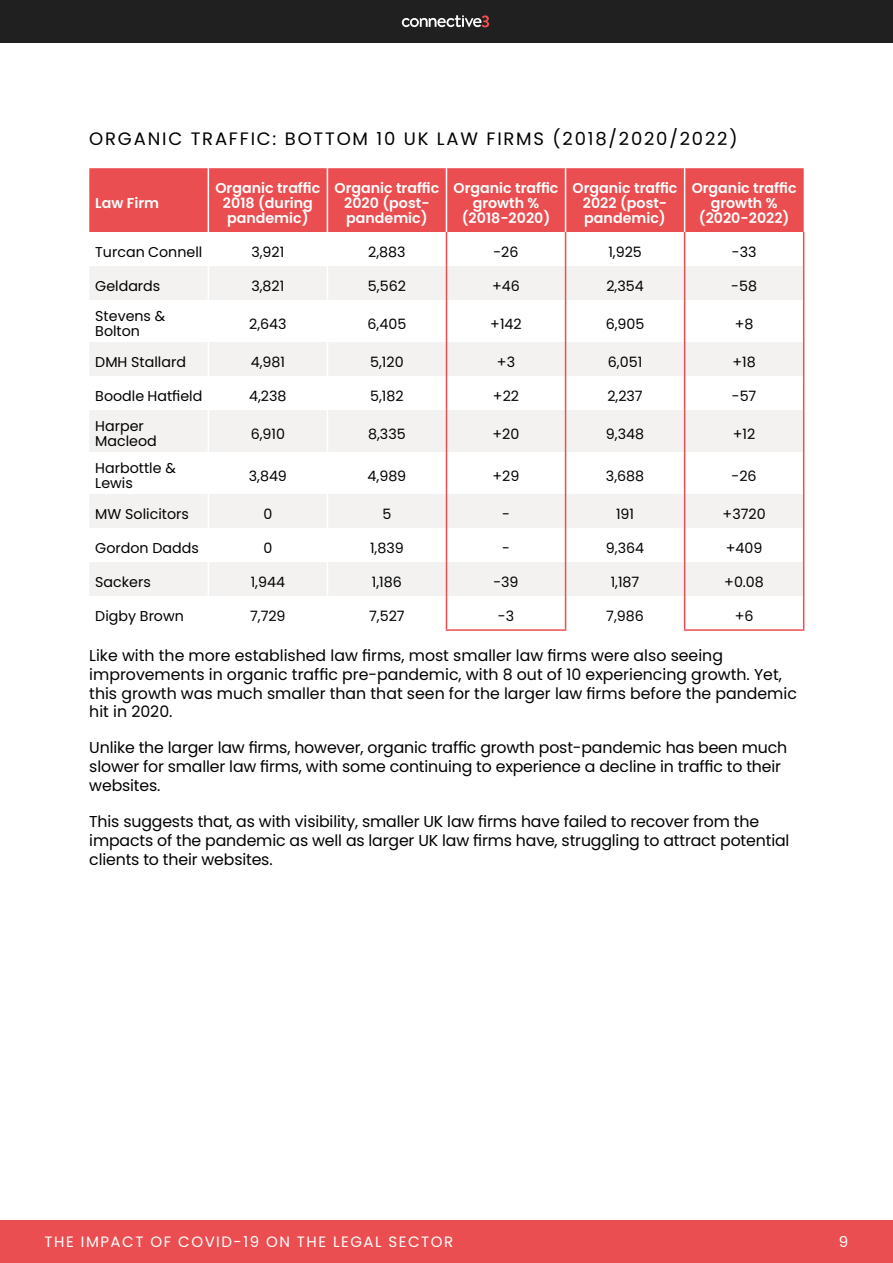
<style>
.page{position:relative;width:893px;height:1263px;background:#fff}
.page>*{position:absolute;margin:0;border:0;box-sizing:border-box;transform-origin:0 0}
.t1{font:18px "Poppins";letter-spacing:.1em;color:#000}
.t2{font:15.75px/18.9px "Poppins";letter-spacing:-.01em;color:#000}
.t3{font:15px "Poppins";letter-spacing:.1em;color:#fff}
.t4{font:14.25px/15px "Poppins";color:#000}
.t5{font:600 14.25px/15px "Poppins";color:#fff;text-align:center}
</style>
<div class="page">
<div style="left:0;top:1221px;width:893px;height:42px;background:#ea4e50"></div>
<div style="left:0;top:0;width:893px;height:42px;background:#202020"></div>
<svg style="left:402px;top:15px;width:87px;height:12px"></svg>
<div style="left:89px;top:168px;width:715px;height:64px;background:#ea4e50"></div>
<svg style="left:90px;top:266px;width:713px;height:330px;fill:#f3f2f1"></svg>
<hr style="left:446px;top:232px;width:1px;height:34px;background:#ea4e50">
<hr style="left:565px;top:232px;width:1px;height:34px;background:#ea4e50">
<hr style="left:446px;top:266px;width:1px;height:34px;background:#ea4e50">
<hr style="left:565px;top:266px;width:1px;height:34px;background:#ea4e50">
<hr style="left:446px;top:300px;width:1px;height:42px;background:#ea4e50">
<hr style="left:565px;top:300px;width:1px;height:42px;background:#ea4e50">
<hr style="left:446px;top:342px;width:1px;height:34px;background:#ea4e50">
<hr style="left:565px;top:342px;width:1px;height:34px;background:#ea4e50">
<hr style="left:446px;top:376px;width:1px;height:34px;background:#ea4e50">
<hr style="left:565px;top:376px;width:1px;height:34px;background:#ea4e50">
<hr style="left:446px;top:410px;width:1px;height:42px;background:#ea4e50">
<hr style="left:565px;top:410px;width:1px;height:42px;background:#ea4e50">
<hr style="left:446px;top:452px;width:1px;height:42px;background:#ea4e50">
<hr style="left:565px;top:452px;width:1px;height:42px;background:#ea4e50">
<hr style="left:446px;top:494px;width:1px;height:34px;background:#ea4e50">
<hr style="left:565px;top:494px;width:1px;height:34px;background:#ea4e50">
<hr style="left:446px;top:528px;width:1px;height:34px;background:#ea4e50">
<hr style="left:565px;top:528px;width:1px;height:34px;background:#ea4e50">
<hr style="left:446px;top:562px;width:1px;height:34px;background:#ea4e50">
<hr style="left:565px;top:562px;width:1px;height:34px;background:#ea4e50">
<hr style="left:446px;top:596px;width:1px;height:33px;background:#ea4e50">
<hr style="left:565px;top:596px;width:1px;height:33px;background:#ea4e50">
<hr style="left:446px;top:629px;width:120px;height:2px;background:#ea4e50">
<hr style="left:684px;top:232px;width:1px;height:34px;background:#ea4e50">
<hr style="left:803px;top:232px;width:1px;height:34px;background:#ea4e50">
<hr style="left:684px;top:266px;width:1px;height:34px;background:#ea4e50">
<hr style="left:803px;top:266px;width:1px;height:34px;background:#ea4e50">
<hr style="left:684px;top:300px;width:1px;height:42px;background:#ea4e50">
<hr style="left:803px;top:300px;width:1px;height:42px;background:#ea4e50">
<hr style="left:684px;top:342px;width:1px;height:34px;background:#ea4e50">
<hr style="left:803px;top:342px;width:1px;height:34px;background:#ea4e50">
<hr style="left:684px;top:376px;width:1px;height:34px;background:#ea4e50">
<hr style="left:803px;top:376px;width:1px;height:34px;background:#ea4e50">
<hr style="left:684px;top:410px;width:1px;height:42px;background:#ea4e50">
<hr style="left:803px;top:410px;width:1px;height:42px;background:#ea4e50">
<hr style="left:684px;top:452px;width:1px;height:42px;background:#ea4e50">
<hr style="left:803px;top:452px;width:1px;height:42px;background:#ea4e50">
<hr style="left:684px;top:494px;width:1px;height:34px;background:#ea4e50">
<hr style="left:803px;top:494px;width:1px;height:34px;background:#ea4e50">
<hr style="left:684px;top:528px;width:1px;height:34px;background:#ea4e50">
<hr style="left:803px;top:528px;width:1px;height:34px;background:#ea4e50">
<hr style="left:684px;top:562px;width:1px;height:34px;background:#ea4e50">
<hr style="left:803px;top:562px;width:1px;height:34px;background:#ea4e50">
<hr style="left:684px;top:596px;width:1px;height:33px;background:#ea4e50">
<hr style="left:803px;top:596px;width:1px;height:33px;background:#ea4e50">
<hr style="left:684px;top:629px;width:120px;height:2px;background:#ea4e50">
<hr style="left:208px;top:168px;width:1px;height:64px;background:#fff">
<hr style="left:327px;top:168px;width:1px;height:64px;background:#fff">
<hr style="left:208px;top:266px;width:1px;height:34px;background:#fff">
<hr style="left:327px;top:266px;width:1px;height:34px;background:#fff">
<hr style="left:208px;top:300px;width:1px;height:42px;background:#fff">
<hr style="left:327px;top:300px;width:1px;height:42px;background:#fff">
<hr style="left:208px;top:342px;width:1px;height:34px;background:#fff">
<hr style="left:327px;top:342px;width:1px;height:34px;background:#fff">
<hr style="left:208px;top:376px;width:1px;height:34px;background:#fff">
<hr style="left:327px;top:376px;width:1px;height:34px;background:#fff">
<hr style="left:208px;top:410px;width:1px;height:42px;background:#fff">
<hr style="left:327px;top:410px;width:1px;height:42px;background:#fff">
<hr style="left:208px;top:452px;width:1px;height:42px;background:#fff">
<hr style="left:327px;top:452px;width:1px;height:42px;background:#fff">
<hr style="left:208px;top:494px;width:1px;height:34px;background:#fff">
<hr style="left:327px;top:494px;width:1px;height:34px;background:#fff">
<hr style="left:208px;top:528px;width:1px;height:34px;background:#fff">
<hr style="left:327px;top:528px;width:1px;height:34px;background:#fff">
<hr style="left:208px;top:562px;width:1px;height:34px;background:#fff">
<hr style="left:327px;top:562px;width:1px;height:34px;background:#fff">
<hr style="left:446px;top:168px;width:1px;height:64px;background:#fff">
<hr style="left:565px;top:168px;width:1px;height:64px;background:#fff">
<hr style="left:684px;top:168px;width:1px;height:64px;background:#fff">
<p class="t1" style="left:89px;top:128px;width:650px">ORGANIC TRAFFIC: BOTTOM 10 UK LAW FIRMS (2018/2020/2022)</p>
<p class="t5" style="left:95px;top:195px;width:65px">Law Firm</p>
<p class="t5" style="left:215px;top:180px;width:106px">Organic traffic<br>2018 (during pandemic)</p>
<p class="t5" style="left:334px;top:180px;width:106px">Organic traffic<br>2020 (post&shy;pandemic)</p>
<p class="t5" style="left:454px;top:180px;width:106px">Organic traffic growth % (2018-2020)</p>
<p class="t5" style="left:573px;top:180px;width:106px">Organic traffic<br>2022 (post&shy;pandemic)</p>
<p class="t5" style="left:692px;top:180px;width:106px">Organic traffic growth % (2020-2022)</p>
<p class="t4" style="left:95px;top:244px;width:109px">Turcan Connell</p>
<p class="t4" style="left:251px;top:244px;width:34px">3,921</p>
<p class="t4" style="left:368px;top:244px;width:39px">2,883</p>
<p class="t4" style="left:493px;top:244px;width:27px">-26</p>
<p class="t4" style="left:608px;top:244px;width:35px">1,925</p>
<p class="t4" style="left:732px;top:244px;width:26px">-33</p>
<p class="t4" style="left:95px;top:278px;width:67px">Geldards</p>
<p class="t4" style="left:251px;top:278px;width:34px">3,821</p>
<p class="t4" style="left:368px;top:278px;width:39px">5,562</p>
<p class="t4" style="left:492px;top:278px;width:29px">+46</p>
<p class="t4" style="left:606px;top:278px;width:39px">2,354</p>
<p class="t4" style="left:731px;top:278px;width:27px">-58</p>
<p class="t4" style="left:95px;top:309px;width:72px">Stevens &amp;<br>Bolton</p>
<p class="t4" style="left:249px;top:316px;width:39px">2,643</p>
<p class="t4" style="left:368px;top:316px;width:40px">6,405</p>
<p class="t4" style="left:490px;top:316px;width:33px">+142</p>
<p class="t4" style="left:606px;top:316px;width:40px">6,905</p>
<p class="t4" style="left:735px;top:316px;width:20px">+8</p>
<p class="t4" style="left:95px;top:354px;width:92px">DMH Stallard</p>
<p class="t4" style="left:251px;top:354px;width:36px">4,981</p>
<p class="t4" style="left:370px;top:354px;width:35px">5,120</p>
<p class="t4" style="left:497px;top:354px;width:20px">+3</p>
<p class="t4" style="left:608px;top:354px;width:36px">6,051</p>
<p class="t4" style="left:732px;top:354px;width:25px">+18</p>
<p class="t4" style="left:95px;top:388px;width:109px">Boodle Hatfield</p>
<p class="t4" style="left:249px;top:388px;width:39px">4,238</p>
<p class="t4" style="left:370px;top:388px;width:35px">5,182</p>
<p class="t4" style="left:493px;top:388px;width:28px">+22</p>
<p class="t4" style="left:607px;top:388px;width:37px">2,237</p>
<p class="t4" style="left:732px;top:388px;width:26px">-57</p>
<p class="t4" style="left:95px;top:419px;width:63px">Harper<br>Macleod</p>
<p class="t4" style="left:251px;top:426px;width:36px">6,910</p>
<p class="t4" style="left:368px;top:426px;width:39px">8,335</p>
<p class="t4" style="left:493px;top:426px;width:28px">+20</p>
<p class="t4" style="left:606px;top:426px;width:40px">9,348</p>
<p class="t4" style="left:733px;top:426px;width:24px">+12</p>
<p class="t4" style="left:95px;top:461px;width:82px">Harbottle &amp;<br>Lewis</p>
<p class="t4" style="left:249px;top:468px;width:40px">3,849</p>
<p class="t4" style="left:368px;top:468px;width:40px">4,989</p>
<p class="t4" style="left:493px;top:468px;width:28px">+29</p>
<p class="t4" style="left:606px;top:468px;width:40px">3,688</p>
<p class="t4" style="left:732px;top:468px;width:27px">-26</p>
<p class="t4" style="left:95px;top:506px;width:95px">MW Solicitors</p>
<p class="t4" style="left:263px;top:506px;width:10px">0</p>
<p class="t4" style="left:382px;top:506px;width:10px">5</p>
<p class="t4" style="left:502px;top:506px;width:9px">-</p>
<p class="t4" style="left:616px;top:506px;width:20px">191</p>
<p class="t4" style="left:723px;top:506px;width:45px">+3720</p>
<p class="t4" style="left:95px;top:540px;width:105px">Gordon Dadds</p>
<p class="t4" style="left:263px;top:540px;width:10px">0</p>
<p class="t4" style="left:370px;top:540px;width:35px">1,839</p>
<p class="t4" style="left:502px;top:540px;width:9px">-</p>
<p class="t4" style="left:606px;top:540px;width:40px">9,364</p>
<p class="t4" style="left:726px;top:540px;width:38px">+409</p>
<p class="t4" style="left:95px;top:574px;width:57px">Sackers</p>
<p class="t4" style="left:251px;top:574px;width:36px">1,944</p>
<p class="t4" style="left:372px;top:574px;width:31px">1,186</p>
<p class="t4" style="left:493px;top:574px;width:27px">-39</p>
<p class="t4" style="left:611px;top:574px;width:30px">1,187</p>
<p class="t4" style="left:724px;top:574px;width:41px">+0.08</p>
<p class="t4" style="left:95px;top:608px;width:90px">Digby Brown</p>
<p class="t4" style="left:250px;top:608px;width:37px">7,729</p>
<p class="t4" style="left:369px;top:608px;width:37px">7,527</p>
<p class="t4" style="left:498px;top:608px;width:18px">-3</p>
<p class="t4" style="left:606px;top:608px;width:39px">7,986</p>
<p class="t4" style="left:735px;top:608px;width:20px">+6</p>
<p class="t2" style="left:89px;top:646px;width:709px">Like with the more established law firms, most smaller law firms were also seeing improvements in organic traffic pre-pandemic, with 8 out of 10 experiencing growth. Yet, this growth was much smaller than that seen for the larger law firms before the pandemic hit in 2020.</p>
<p class="t2" style="left:89px;top:738px;width:700px">Unlike the larger law firms, however, organic traffic growth post-pandemic has been much slower for smaller law firms, with some continuing to experience a decline in traffic to their websites.</p>
<p class="t2" style="left:89px;top:812px;width:702px">This suggests that, as with visibility, smaller UK law firms have failed to recover from the impacts of the pandemic as well as larger UK law firms have, struggling to attract potential clients to their websites.</p>
<p class="t3" style="left:45px;top:1233px;width:410px">THE IMPACT OF COVID-19 ON THE LEGAL SECTOR</p>
<p class="t3" style="left:839px;top:1233px;width:11px">9</p>
</div>
